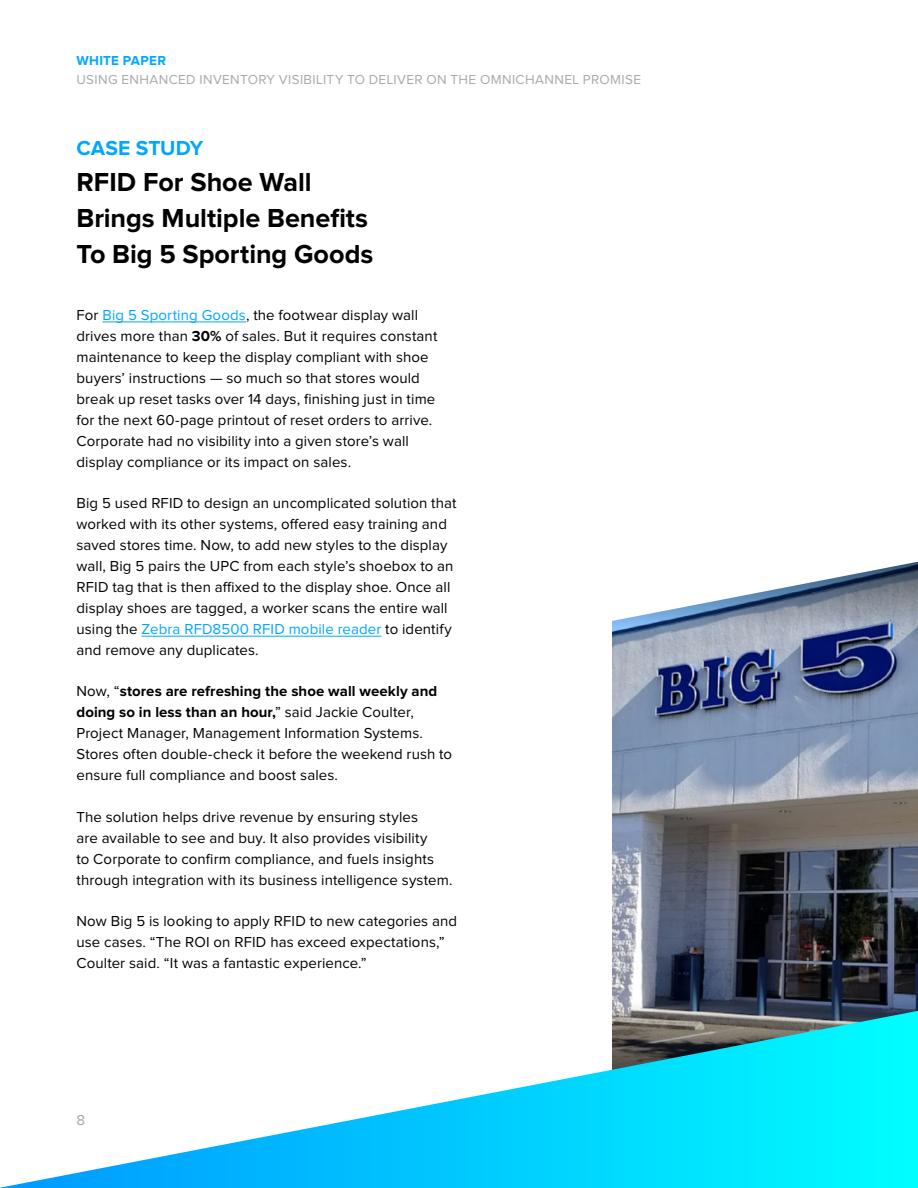
<style>
.page{position:relative;width:918px;height:1188px;background:#fff}
.page>*{position:absolute;margin:0;border:0;box-sizing:border-box;transform-origin:0 0}
.t1{font:700 27px/36px "Proxima Nova";color:#000}
.t2{font:700 21px "Proxima Nova";color:#00a7ff}
.t3{font:15px/21px "Proxima Nova";letter-spacing:.005em;color:#000}
.t4{font:15px "Proxima Nova";color:#a7a9ac}
.t5{font:13.5px "Proxima Nova";letter-spacing:.03em;color:#a7a9ac}
.t6{font:700 13.5px "Proxima Nova";letter-spacing:.02em;color:#00a7ff}
.s1{color:#00a7ff}
.s2{font-weight:700}
</style>
<div class="page">
<img style="left:612px;top:562px;width:306px;height:449px">
<hr style="left:102px;top:322px;width:144px;height:1px;background:#00a7ff">
<hr style="left:142px;top:636px;width:239px;height:1px;background:#00a7ff">
<svg style="left:0;top:1011px;width:918px;height:177px"></svg>
<p class="t6" style="left:76px;top:54px;width:91px">WHITE PAPER</p>
<p class="t5" style="left:76px;top:73px;width:566px">USING ENHANCED INVENTORY VISIBILITY TO DELIVER ON THE OMNICHANNEL PROMISE</p>
<h2 class="t2" style="left:76px;top:138px;width:128px">CASE STUDY</h2>
<h1 class="t1" style="left:76px;top:165px;width:298px">RFID For Shoe Wall<br>Brings Multiple Benefits<br>To Big 5 Sporting Goods</h1>
<p class="t3" style="left:76px;top:305px;width:362px">For <span class="s1">Big 5 Sporting Goods</span>, the footwear display wall drives more than <span class="s2">30%</span> of sales. But it requires constant maintenance to keep the display compliant with shoe buyers’ instructions — so much so that stores would break up reset tasks over 14 days, finishing just in time for the next 60-page printout of reset orders to arrive.<br>Corporate had no visibility into a given store’s wall display compliance or its impact on sales.</p>
<p class="t3" style="left:76px;top:493px;width:382px">Big 5 used RFID to design an uncomplicated solution that worked with its other systems, offered easy training and saved stores time. Now, to add new styles to the display wall, Big 5 pairs the UPC from each style’s shoebox to an RFID tag that is then affixed to the display shoe. Once all display shoes are tagged, a worker scans the entire wall using the <span class="s1">Zebra RFD8500 RFID mobile reader</span> to identify and remove any duplicates.</p>
<p class="t3" style="left:76px;top:682px;width:377px">Now, “<span class="s2">stores are refreshing the shoe wall weekly and doing so in less than an hour,</span>” said Jackie Coulter, Project Manager, Management Information Systems.<br>Stores often double-check it before the weekend rush to ensure full compliance and boost sales.</p>
<p class="t3" style="left:76px;top:807px;width:378px">The solution helps drive revenue by ensuring styles<br>are available to see and buy. It also provides visibility<br>to Corporate to confirm compliance, and fuels insights through integration with its business intelligence system.</p>
<p class="t3" style="left:76px;top:911px;width:382px">Now Big 5 is looking to apply RFID to new categories and use cases. “The ROI on RFID has exceed expectations,”<br>Coulter said. “It was a fantastic experience.”</p>
<p class="t4" style="left:76px;top:1113px;width:10px">8</p>
</div>
